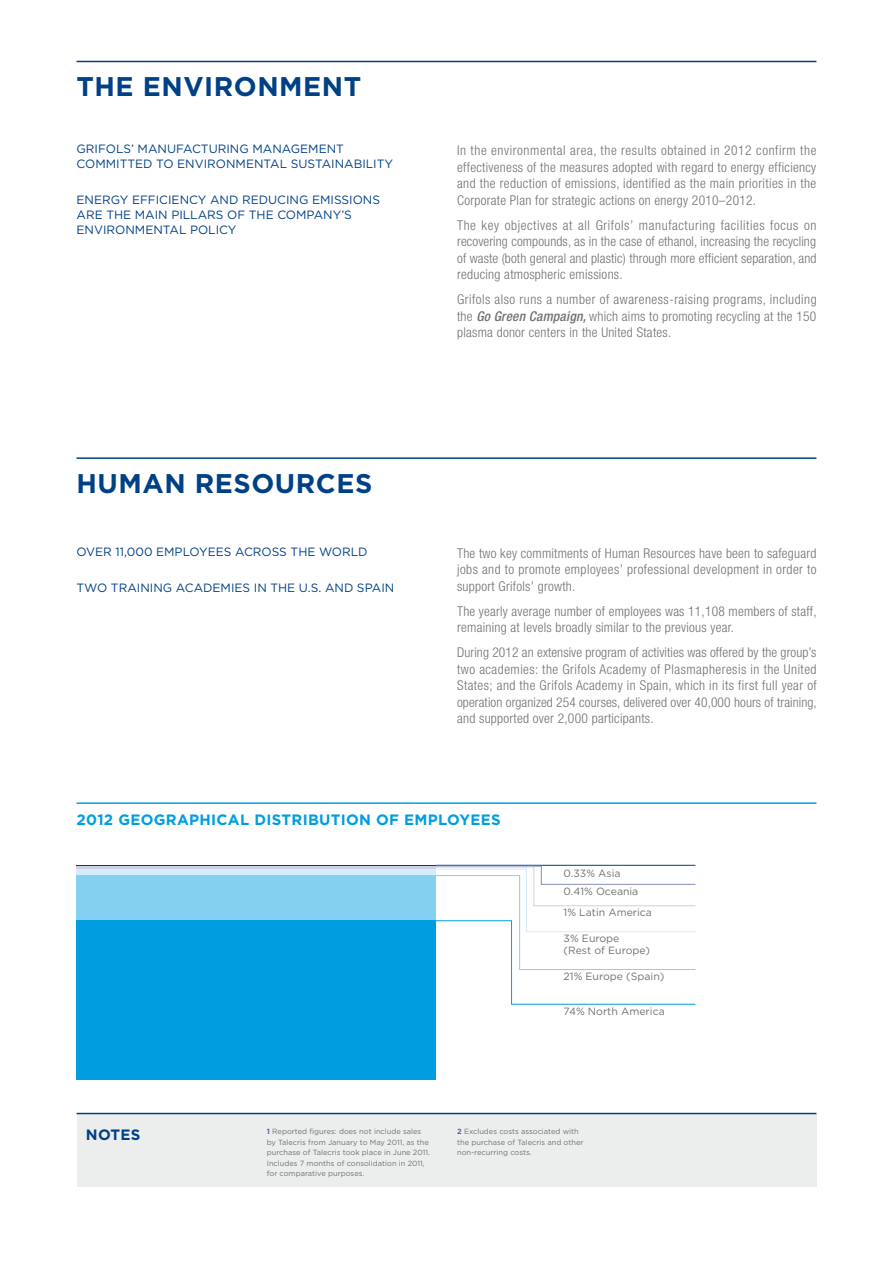
<style>
.page{position:relative;width:893px;height:1263px;background:#fff}
.page>*{position:absolute;margin:0;border:0;box-sizing:border-box;transform-origin:0 0}
.t1{font:700 27px "Gotham";letter-spacing:.02em;color:#004186}
.t2{font:700 15px "Gotham";letter-spacing:.02em;color:#009ee0}
.t3{font:700 15px "Gotham";color:#004186}
.t4{font:300 condensed 13.5px/16.5px "Helvetica Neue";letter-spacing:.02em;color:#707172;text-align:justify}
.t5{font:12px "Gotham";color:#004186}
.t6{font:12px "Gotham";letter-spacing:.1em;color:#004186}
.t7{font:10.5px/18.1px "Gotham";color:#707172}
.t8{font:7.5px/10.5px "Gotham";color:#707172}
.s1{font-weight:500;font-style:italic}
.s2{font-weight:700;color:#546ca3}
</style>
<div class="page">
<div style="left:77px;top:1114px;width:739px;height:72px;background:#eceded"></div>
<hr style="left:77px;top:61px;width:739px;height:1px;background:#004186">
<hr style="left:77px;top:457px;width:739px;height:2px;background:#004186">
<hr style="left:77px;top:802px;width:739px;height:2px;background:#009ee0">
<hr style="left:436px;top:865px;width:259px;height:1px;background:#004186">
<svg style="left:436px;top:866px;width:260px;height:138px"></svg>
<hr style="left:77px;top:865px;width:359px;height:1px;background:#004186">
<hr style="left:77px;top:866px;width:359px;height:1px;background:#8591bc">
<hr style="left:77px;top:867px;width:359px;height:2px;background:#ced1e4">
<div style="left:77px;top:869px;width:359px;height:6px;background:#d5edfa"></div>
<div style="left:77px;top:875px;width:359px;height:45px;background:#84d0f0"></div>
<div style="left:77px;top:920px;width:359px;height:160px;background:#009ee0"></div>
<hr style="left:77px;top:1113px;width:739px;height:1px;background:#004186">
<h1 class="t1" style="left:77px;top:71px;width:286px">THE ENVIRONMENT</h1>
<p class="t5" style="left:77px;top:142px;width:82px">Grifols’ manu</p>
<p class="t5" style="left:176px;top:142px;width:34px">factur</p>
<p class="t5" style="left:226px;top:142px;width:47px">ing mana</p>
<p class="t5" style="left:291px;top:142px;width:37px">gement</p>
<p class="t5" style="left:77px;top:157px;width:52px">committe</p>
<p class="t5" style="left:143px;top:157px;width:74px">d to environ</p>
<p class="t5" style="left:236px;top:157px;width:20px">mental</p>
<p class="t5" style="left:291px;top:157px;width:54px">sustainab</p>
<p class="t5" style="left:362px;top:157px;width:32px">ility</p>
<p class="t5" style="left:77px;top:194px;width:18px">Ener</p>
<p class="t5" style="left:111px;top:194px;width:271px">gy efficiency an d reducing emissions</p>
<p class="t5" style="left:77px;top:209px;width:10px">are</p>
<p class="t5" style="left:106px;top:209px;width:86px">the main pillar</p>
<p class="t6" style="left:216px;top:209px;width:100px">s of the compan</p>
<p class="t5" style="left:333px;top:209px;width:21px">y’s</p>
<p class="t5" style="left:77px;top:224px;width:40px">environ</p>
<p class="t5" style="left:135px;top:224px;width:20px">mental</p>
<p class="t5" style="left:190px;top:224px;width:9px">pol</p>
<p class="t5" style="left:216px;top:224px;width:22px">icy</p>
<h1 class="t1" style="left:77px;top:468px;width:297px">H UMAN RESOURCES</h1>
<p class="t5" style="left:77px;top:545px;width:107px">Over 11,000 e mplo</p>
<p class="t5" style="left:199px;top:545px;width:143px">yees across t he worl</p>
<p class="t5" style="left:358px;top:545px;width:11px">d</p>
<p class="t5" style="left:77px;top:581px;width:44px">Two tra</p>
<p class="t5" style="left:137px;top:581px;width:229px">ining academies in the U.S. an d Spa</p>
<p class="t5" style="left:381px;top:581px;width:12px">in</p>
<p class="t4" style="left:457px;top:142px;width:361px">In the environmental area, the results obtained in 2012 confirm the effectiveness of the measures adopted with regard to energy efficiency and the reduction of emissions, identified as the main priorities in the Corporate Plan for strategic actions on energy 2010–2012.</p>
<p class="t4" style="left:457px;top:216px;width:361px">The key objectives at all Grifols’ manufacturing facilities focus on recovering compounds, as in the case of ethanol, increasing the recycling of waste (both general and plastic) through more efficient separation, and reducing atmospheric emissions.</p>
<p class="t4" style="left:457px;top:291px;width:361px">Grifols also runs a number of awareness-raising programs, including the <span class="s1">Go Green Campaign,</span> which aims to promoting recycling at the 150 plasma donor centers in the United States.</p>
<p class="t4" style="left:457px;top:544px;width:361px">The two key commitments of Human Resources have been to safeguard jobs and to promote employees’ professional development in order to support Grifols’ growth.</p>
<p class="t4" style="left:457px;top:602px;width:361px">The yearly average number of employees was 11,108 members of staff, remaining at levels broadly similar to the previous year.</p>
<p class="t4" style="left:457px;top:644px;width:361px">During 2012 an extensive program of activities was offered by the group’s two academies: the Grifols Academy of Plasmapheresis in the United States; and the Grifols Academy in Spain, which in its first full year of operation organized 254 courses, delivered over 40,000 hours of training, and supported over 2,000 participants.</p>
<p class="t2" style="left:77px;top:811px;width:426px">2012 GEOGRAPHICAL DISTRIBUTION OF EMPLOYEES</p>
<p class="t7" style="left:564px;top:863px;width:76px">0.33% Asia<br>0.41% Oceania</p>
<p class="t7" style="left:564px;top:903px;width:90px">1% Latin America</p>
<p class="t7" style="left:564px;top:932px;width:88px;line-height:12px">3% Europe<br>(Rest of Europe)</p>
<p class="t7" style="left:564px;top:967px;width:102px">21% Europe (Spain)</p>
<p class="t7" style="left:564px;top:1002px;width:103px">74% North America</p>
<p class="t3" style="left:86px;top:1126px;width:12px">NOTES</p>
<p class="t8" style="left:267px;top:1126px;width:165px"><span class="s2">1</span> Reported figures: does not include sales by Talecris from January to May 2011, as the purchase of Talecris took place in June 2011.<br>I ncludes 7 months of consolidation in 2011, for comparative purposes.</p>
<p class="t8" style="left:457px;top:1126px;width:128px"><span class="s2">2</span> Excludes costs associated with the purchase of Talecris and other non-recurring costs.</p>
</div>
